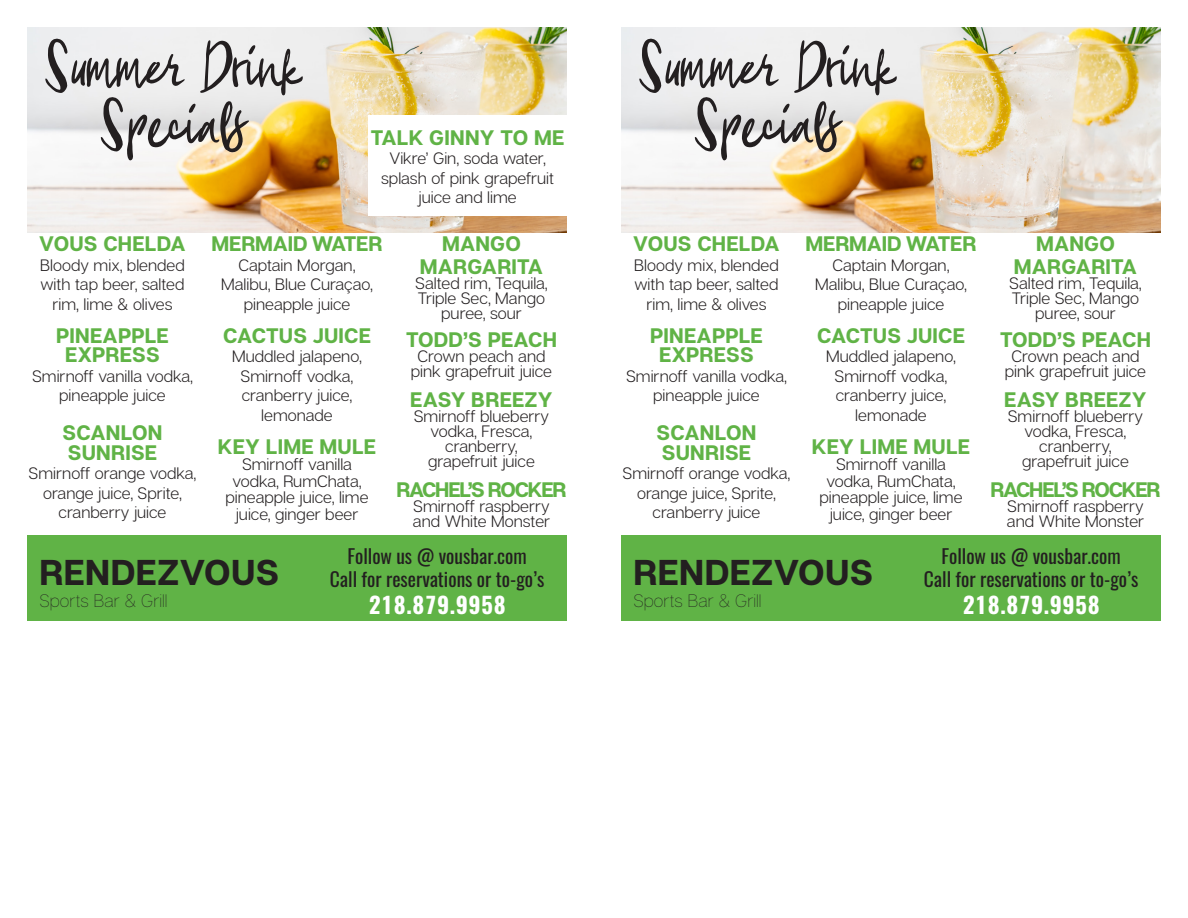
<style>
.page{position:relative;width:1188px;height:918px;background:#fff}
.page>*{position:absolute;margin:0;border:0;box-sizing:border-box;transform-origin:0 0}
.t1{font:58.5px/58.5px "Aescudos";color:#231f20;text-align:center}
.t2{font:700 35.85px "Articulat C Fv 2";letter-spacing:.01em;color:#231f20}
.t3{font:700 22.5px "Oswald";letter-spacing:.03em;color:#fff}
.Item_-_Centered{font:700 21px/19.5px "Articulat C Fv 2";letter-spacing:.01em;color:#60b346;text-align:center}
.Item_-_Centered-2{font:700 21px "Articulat C Fv 2";letter-spacing:-.06em;color:#60b346}
.Item_-_Centered-3{font:700 21px "Articulat C Fv 2";letter-spacing:-.01em;color:#60b346}
.t4{font:19.5px "Oswald";color:#231f20}
.t5{font:100 18px "Articulat C Fv 2";color:#231f20}
.Description_-_Center{font:300 16.5px/19.5px "Articulat C Fv 2";color:#231f20;text-align:center}
.Item_-_Centered-4{font:300 16.5px/15px "Articulat C Fv 2";color:#231f20;text-align:center}
</style>
<div class="page">
<div style="left:28px;top:536px;width:539px;height:85px;background:#60b346"></div>
<img style="left:28px;top:27px;width:539px;height:205px">
<div style="left:368px;top:115px;width:199px;height:101px;background:#fff"></div>
<div style="left:622px;top:536px;width:539px;height:85px;background:#60b346"></div>
<img style="left:622px;top:27px;width:539px;height:205px">
<p class="t1" style="left:46px;top:39px;width:256px">Summer Drink<br>Specials</p>
<p class="Item_-_Centered" style="left:371px;top:129px;width:195px">TALK GINNY TO ME</p>
<p class="Description_-_Center" style="left:381px;top:149px;width:174px">Vikre’ Gin, soda water, splash of pink grapefruit juice and lime</p>
<p class="Item_-_Centered" style="left:39px;top:235px;width:148px">VOUS CHELDA</p>
<p class="Description_-_Center" style="left:40px;top:255px;width:146px">Bloody mix, blended with tap beer, salted rim, lime &amp; olives</p>
<p class="Item_-_Centered" style="left:56px;top:327px;width:114px">PINEAPPLE<br>EXPRESS</p>
<p class="Item_-_Centered-4" style="left:32px;top:366px;width:163px;line-height:19.5px">Smirnoff vanilla vodka, pineapple juice</p>
<p class="Item_-_Centered" style="left:63px;top:424px;width:101px;text-align:left">SCANLON<br>SUNRISE</p>
<p class="Item_-_Centered-4" style="left:29px;top:464px;width:169px;line-height:19.5px">Smirnoff orange vodka, orange juice, Sprite, cranberry juice</p>
<p class="Item_-_Centered-3" style="left:212px;top:231px;width:172px">MERMAID WATER</p>
<p class="Description_-_Center" style="left:221px;top:255px;width:153px">Captain Morgan,<br>Malibu, Blue Curaçao, pineapple juice</p>
<p class="Item_-_Centered" style="left:223px;top:327px;width:149px">CACTUS JUICE</p>
<p class="Description_-_Center" style="left:232px;top:347px;width:131px">Muddled jalapeno,<br>Smirnoff vodka, cranberry juice, lemonade</p>
<p class="Item_-_Centered" style="left:218px;top:438px;width:160px">KEY LIME MULE</p>
<p class="Description_-_Center" style="left:226px;top:456px;width:144px;line-height:16.5px">Smirnoff vanilla vodka, RumChata, pineapple juice, lime juice, ginger beer</p>
<p class="Item_-_Centered" style="left:420px;top:234px;width:125px;line-height:22.5px">MANGO<br>MARGARITA</p>
<p class="Description_-_Center" style="left:415px;top:276px;width:134px;line-height:15px">Salted rim, Tequila,<br>Triple Sec, Mango puree, sour</p>
<p class="Item_-_Centered" style="left:406px;top:331px;width:152px">TODD’S PEACH</p>
<p class="Item_-_Centered-4" style="left:411px;top:349px;width:143px">Crown peach and pink grapefruit juice</p>
<p class="Item_-_Centered" style="left:410px;top:391px;width:144px">EASY BREEZY</p>
<p class="Item_-_Centered-4" style="left:414px;top:409px;width:137px">Smirnoff blueberry vodka, Fresca, cranberry, grapefruit juice</p>
<p class="Item_-_Centered-2" style="left:397px;top:477px;width:171px">RACHEL’S ROCKER</p>
<p class="Item_-_Centered-4" style="left:413px;top:499px;width:139px;text-align:left">Smirnoff raspberry and White Monster</p>
<p class="t2" style="left:40px;top:551px;width:241px">RENDEZVOUS</p>
<p class="t5" style="left:39px;top:590px;width:130px">Sports Bar &amp; Grill</p>
<p class="t4" style="left:348px;top:542px;width:181px">Follow us @ vousbar.com</p>
<p class="t4" style="left:330px;top:566px;width:216px">Call for reservations or to-go’s</p>
<p class="t3" style="left:369px;top:590px;width:138px">218.879.9958</p>
<p class="t1" style="left:640px;top:39px;width:256px">Summer Drink<br>Specials</p>
<p class="Item_-_Centered" style="left:633px;top:235px;width:148px">VOUS CHELDA</p>
<p class="Description_-_Center" style="left:634px;top:255px;width:146px">Bloody mix, blended with tap beer, salted rim, lime &amp; olives</p>
<p class="Item_-_Centered" style="left:650px;top:327px;width:114px">PINEAPPLE<br>EXPRESS</p>
<p class="Item_-_Centered-4" style="left:626px;top:366px;width:163px;line-height:19.5px">Smirnoff vanilla vodka, pineapple juice</p>
<p class="Item_-_Centered" style="left:657px;top:424px;width:101px;text-align:left">SCANLON<br>SUNRISE</p>
<p class="Item_-_Centered-4" style="left:623px;top:464px;width:169px;line-height:19.5px">Smirnoff orange vodka, orange juice, Sprite, cranberry juice</p>
<p class="Item_-_Centered-3" style="left:806px;top:231px;width:172px">MERMAID WATER</p>
<p class="Description_-_Center" style="left:815px;top:255px;width:153px">Captain Morgan,<br>Malibu, Blue Curaçao, pineapple juice</p>
<p class="Item_-_Centered" style="left:817px;top:327px;width:149px">CACTUS JUICE</p>
<p class="Description_-_Center" style="left:826px;top:347px;width:131px">Muddled jalapeno,<br>Smirnoff vodka, cranberry juice, lemonade</p>
<p class="Item_-_Centered" style="left:812px;top:438px;width:160px">KEY LIME MULE</p>
<p class="Description_-_Center" style="left:820px;top:456px;width:144px;line-height:16.5px">Smirnoff vanilla vodka, RumChata, pineapple juice, lime juice, ginger beer</p>
<p class="Item_-_Centered" style="left:1014px;top:234px;width:125px;line-height:22.5px">MANGO<br>MARGARITA</p>
<p class="Description_-_Center" style="left:1009px;top:276px;width:134px;line-height:15px">Salted rim, Tequila,<br>Triple Sec, Mango puree, sour</p>
<p class="Item_-_Centered" style="left:1000px;top:331px;width:152px">TODD’S PEACH</p>
<p class="Item_-_Centered-4" style="left:1005px;top:349px;width:143px">Crown peach and pink grapefruit juice</p>
<p class="Item_-_Centered" style="left:1004px;top:391px;width:144px">EASY BREEZY</p>
<p class="Item_-_Centered-4" style="left:1008px;top:409px;width:137px">Smirnoff blueberry vodka, Fresca, cranberry, grapefruit juice</p>
<p class="Item_-_Centered-2" style="left:991px;top:477px;width:171px">RACHEL’S ROCKER</p>
<p class="Item_-_Centered-4" style="left:1007px;top:499px;width:139px;text-align:left">Smirnoff raspberry and White Monster</p>
<p class="t2" style="left:634px;top:551px;width:241px">RENDEZVOUS</p>
<p class="t5" style="left:633px;top:590px;width:130px">Sports Bar &amp; Grill</p>
<p class="t4" style="left:942px;top:542px;width:181px">Follow us @ vousbar.com</p>
<p class="t4" style="left:924px;top:566px;width:216px">Call for reservations or to-go’s</p>
<p class="t3" style="left:963px;top:590px;width:138px">218.879.9958</p>
</div>
